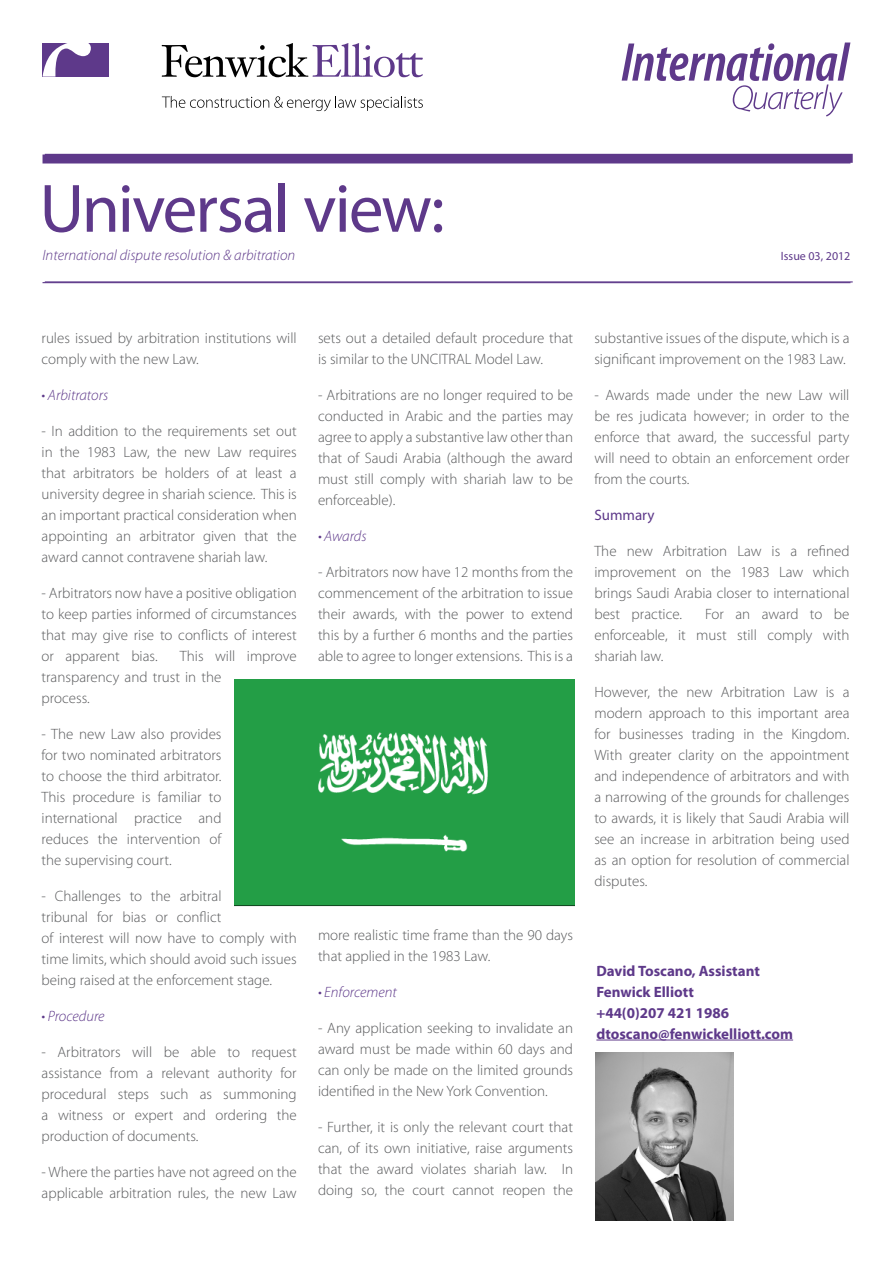
<style>
.page{position:relative;width:893px;height:1263px;background:#fff}
.page>*{position:absolute;margin:0;border:0;box-sizing:border-box;transform-origin:0 0}
.t1{font:69px "Myriad Pro";letter-spacing:-.03em;color:#5e398a}
.t2{font:300 15px/21px "Myriad Pro";color:#58595b;text-align:justify}
.t3{font:italic 300 15px "Myriad Pro";color:#5e398a}
.t4{font:700 15px/21px "Myriad Pro";color:#5e398a}
.t5{font:15px "Myriad Pro";color:#5e398a}
.t6{font:12px "Myriad Pro";color:#5e398a}
</style>
<div class="page">
<svg style="left:162px;top:43px;width:261px;height:34px"></svg>
<div style="left:43px;top:43px;width:66px;height:34px;background:#5e398a"></div>
<svg style="left:43px;top:43px;width:48px;height:34px"></svg>
<svg style="left:162px;top:96px;width:261px;height:15px"></svg>
<hr style="left:43px;top:282px;width:807px;height:1px;background:#5e398a">
<svg style="left:622px;top:43px;width:228px;height:73px"></svg>
<hr style="left:45px;top:281px;width:808px;height:1px;background:#5e398a">
<div style="left:45px;top:154px;width:808px;height:9px;background:#5e398a"></div>
<hr style="left:596px;top:1040px;width:197px;height:1px;background:#5e398a">
<img style="left:595px;top:1052px;width:138px;height:168px">
<img style="left:234px;top:680px;width:340px;height:226px">
<h1 class="t1" style="left:40px;top:166px;width:407px">Universal view:</h1>
<p class="t3" style="left:43px;top:246px;width:254px">International dispute resolution &amp; arbitration</p>
<p class="t6" style="left:781px;top:249px;width:71px">Issue 03, 2012</p>
<p class="t2" style="left:42px;top:328px;width:257px">rules issued by arbitration institutions will comply with the new Law.</p>
<p class="t3" style="left:42px;top:386px;width:68px">• Arbitrators</p>
<p class="t2" style="left:42px;top:421px;width:257px">- In addition to the requirements set out in the 1983 Law, the new Law requires that arbitrators be holders of at least a university degree in shariah science. This is an important practical consideration when appointing an arbitrator given that the award cannot contravene shariah law.</p>
<p class="t2" style="left:42px;top:583px;width:257px">- Arbitrators now have a positive obligation to keep parties informed of circumstances that may give rise to conflicts of interest or apparent bias.</p>
<p class="t2" style="left:42px;top:646px;width:257px;text-align:left;text-indent:138px">This will improve transparency and trust in the<br>process.</p>
<p class="t2" style="left:42px;top:724px;width:181px">- The new Law also provides for two nominated arbitrators to choose the third arbitrator.<br>This procedure is familiar to international practice and reduces the intervention of the supervising court.</p>
<p class="t2" style="left:42px;top:886px;width:257px;text-align:left">- Challenges to the arbitral<br>tribunal for bias or conflict<br>of interest will now have to comply with time limits, which should avoid such issues being raised at the enforcement stage.</p>
<p class="t3" style="left:42px;top:1007px;width:65px">• Procedure</p>
<p class="t2" style="left:42px;top:1042px;width:257px">- Arbitrators will be able to request assistance from a relevant authority for procedural steps such as summoning a witness or expert and ordering the production of documents.</p>
<p class="t2" style="left:42px;top:1162px;width:257px">- Where the parties have not agreed on the applicable arbitration rules, the new Law</p>
<p class="t2" style="left:318px;top:328px;width:257px">sets out a detailed default procedure that is similar to the UNCITRAL Model Law.</p>
<p class="t2" style="left:318px;top:385px;width:257px">- Arbitrations are no longer required to be conducted in Arabic and the parties may agree to apply a substantive law other than that of Saudi Arabia (although the award must still comply with shariah law to be enforceable).</p>
<p class="t3" style="left:318px;top:527px;width:50px">• Awards</p>
<p class="t2" style="left:318px;top:562px;width:257px">- Arbitrators now have 12 months from the commencement of the arbitration to issue their awards, with the power to extend this by a further 6 months and the parties able to agree to longer extensions. This is a</p>
<p class="t2" style="left:318px;top:924px;width:257px">more realistic time frame than the 90 days that applied in the 1983 Law.</p>
<p class="t3" style="left:318px;top:983px;width:80px">• Enforcement</p>
<p class="t2" style="left:318px;top:1017px;width:257px">- Any application seeking to invalidate an award must be made within 60 days and can only be made on the limited grounds identified in the New York Convention.</p>
<p class="t2" style="left:318px;top:1116px;width:257px">- Further, it is only the relevant court that can, of its own initiative, raise arguments that the award violates shariah law. In doing so, the court cannot reopen the</p>
<p class="t2" style="left:594px;top:328px;width:257px">substantive issues of the dispute, which is a significant improvement on the 1983 Law.</p>
<p class="t2" style="left:594px;top:385px;width:257px">- Awards made under the new Law will be res judicata however; in order to the enforce that award, the successful party will need to obtain an enforcement order from the courts.</p>
<p class="t5" style="left:594px;top:506px;width:62px">Summary</p>
<p class="t2" style="left:594px;top:541px;width:257px">The new Arbitration Law is a refined improvement on the 1983 Law which brings Saudi Arabia closer to international best practice.</p>
<p class="t2" style="left:594px;top:604px;width:257px;text-indent:111px">For an award to be enforceable, it must still comply with shariah law.</p>
<p class="t2" style="left:594px;top:682px;width:257px">However, the new Arbitration Law is a modern approach to this important area for businesses trading in the Kingdom.<br>With greater clarity on the appointment and independence of arbitrators and with a narrowing of the grounds for challenges to awards, it is likely that Saudi Arabia will see an increase in arbitration being used as an option for resolution of commercial disputes.</p>
<p class="t4" style="left:596px;top:959px;width:198px">David Toscano, Assistant<br>Fenwick Elliott<br>+44(0)207 421 1986 dtoscano@fenwickelliott.com</p>
</div>
